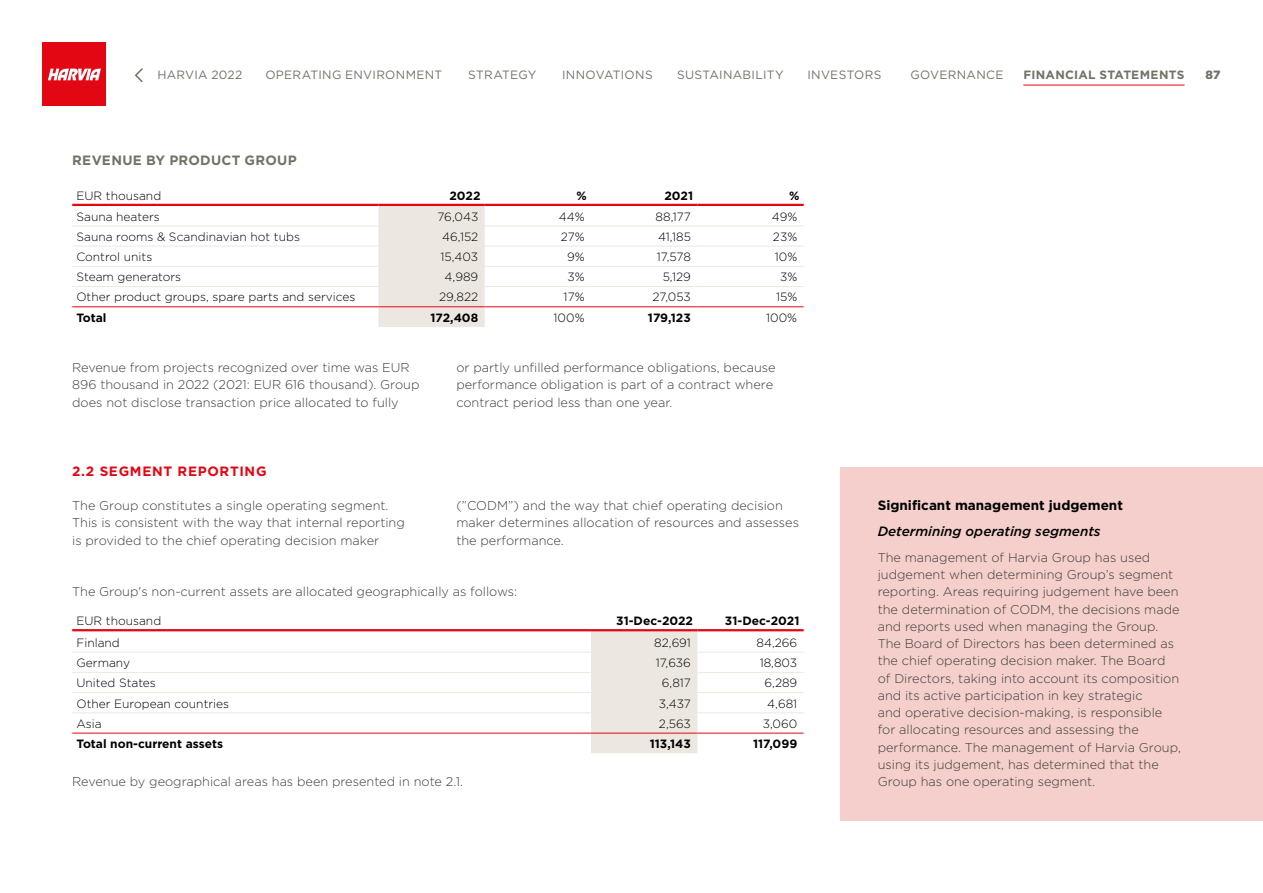
<style>
.page{position:relative;width:1263px;height:893px;background:#fff}
.page>*{position:absolute;margin:0;border:0;box-sizing:border-box;transform-origin:0 0}
.t1{font:700 13.5px "Gotham";color:#000}
.t2{font:italic 500 13.5px "Gotham";color:#000}
.t3{font:700 13.5px "Gotham";letter-spacing:.02em;color:#747266}
.t4{font:700 13.5px "Gotham";letter-spacing:.05em;color:#e30613}
.t5{font:300 12.75px/17.2px "Gotham";color:#3c3c3b}
.t6{font:300 12px "Gotham";color:#000}
.t7{font:700 12px "Gotham";color:#000}
.t8{font:12px "Gotham";letter-spacing:.025em;color:#747266}
.t9{font:700 12px "Gotham";letter-spacing:.02em;color:#747266}
.t10{font:900 12px "Gotham";color:#747266}
</style>
<div class="page">
<div style="left:840px;top:467px;width:423px;height:354px;background:#f4cfcb"></div>
<div style="left:378px;top:206px;width:107px;height:121px;background:#ece8e1"></div>
<hr style="left:72px;top:204px;width:306px;height:2px;background:#e30613">
<hr style="left:72px;top:225px;width:306px;height:1px;background:#ece8e1">
<hr style="left:378px;top:225px;width:107px;height:1px;background:#ece8e1">
<hr style="left:485px;top:225px;width:106px;height:1px;background:#ece8e1">
<hr style="left:591px;top:225px;width:106px;height:1px;background:#ece8e1">
<hr style="left:697px;top:225px;width:107px;height:1px;background:#ece8e1">
<hr style="left:72px;top:246px;width:306px;height:1px;background:#ece8e1">
<hr style="left:378px;top:246px;width:107px;height:1px;background:#ece8e1">
<hr style="left:485px;top:246px;width:106px;height:1px;background:#ece8e1">
<hr style="left:591px;top:246px;width:106px;height:1px;background:#ece8e1">
<hr style="left:697px;top:246px;width:107px;height:1px;background:#ece8e1">
<hr style="left:72px;top:266px;width:306px;height:1px;background:#ece8e1">
<hr style="left:378px;top:266px;width:107px;height:1px;background:#ece8e1">
<hr style="left:485px;top:266px;width:106px;height:1px;background:#ece8e1">
<hr style="left:591px;top:266px;width:106px;height:1px;background:#ece8e1">
<hr style="left:697px;top:266px;width:107px;height:1px;background:#ece8e1">
<hr style="left:72px;top:286px;width:306px;height:1px;background:#ece8e1">
<hr style="left:378px;top:286px;width:107px;height:1px;background:#ece8e1">
<hr style="left:485px;top:286px;width:106px;height:1px;background:#ece8e1">
<hr style="left:591px;top:286px;width:106px;height:1px;background:#ece8e1">
<hr style="left:697px;top:286px;width:107px;height:1px;background:#ece8e1">
<hr style="left:72px;top:306px;width:306px;height:1px;background:#e30613">
<hr style="left:378px;top:306px;width:107px;height:1px;background:#e30613">
<hr style="left:485px;top:306px;width:106px;height:1px;background:#e30613">
<hr style="left:591px;top:306px;width:106px;height:1px;background:#e30613">
<hr style="left:697px;top:306px;width:107px;height:1px;background:#e30613">
<hr style="left:378px;top:204px;width:107px;height:2px;background:#e30613">
<hr style="left:485px;top:204px;width:106px;height:2px;background:#e30613">
<hr style="left:591px;top:204px;width:106px;height:2px;background:#e30613">
<hr style="left:697px;top:204px;width:107px;height:2px;background:#e30613">
<div style="left:591px;top:631px;width:106px;height:122px;background:#ece8e1"></div>
<hr style="left:72px;top:629px;width:519px;height:2px;background:#e30613">
<hr style="left:72px;top:652px;width:519px;height:1px;background:#ece8e1">
<hr style="left:591px;top:652px;width:106px;height:1px;background:#ece8e1">
<hr style="left:697px;top:652px;width:107px;height:1px;background:#ece8e1">
<hr style="left:72px;top:672px;width:519px;height:1px;background:#ece8e1">
<hr style="left:591px;top:672px;width:106px;height:1px;background:#ece8e1">
<hr style="left:697px;top:672px;width:107px;height:1px;background:#ece8e1">
<hr style="left:72px;top:692px;width:519px;height:1px;background:#ece8e1">
<hr style="left:591px;top:692px;width:106px;height:1px;background:#ece8e1">
<hr style="left:697px;top:692px;width:107px;height:1px;background:#ece8e1">
<hr style="left:72px;top:712px;width:519px;height:1px;background:#ece8e1">
<hr style="left:591px;top:712px;width:106px;height:1px;background:#ece8e1">
<hr style="left:697px;top:712px;width:107px;height:1px;background:#ece8e1">
<hr style="left:72px;top:733px;width:519px;height:1px;background:#e30613">
<hr style="left:591px;top:733px;width:106px;height:1px;background:#e30613">
<hr style="left:697px;top:733px;width:107px;height:1px;background:#e30613">
<hr style="left:591px;top:629px;width:106px;height:2px;background:#e30613">
<hr style="left:697px;top:629px;width:107px;height:2px;background:#e30613">
<div style="left:43px;top:43px;width:63px;height:63px;background:#e30613"></div>
<svg style="left:48px;top:69px;width:53px;height:11px"></svg>
<svg style="left:134px;top:68px;width:9px;height:15px"></svg>
<hr style="left:1023px;top:85px;width:161px;height:1px;background:#e30613">
<p class="t8" style="left:157px;top:67px;width:87px">HARVIA 2022</p>
<p class="t8" style="left:265px;top:67px;width:178px">OPERATING ENVIRONMENT</p>
<p class="t8" style="left:468px;top:67px;width:70px">STRATEGY</p>
<p class="t8" style="left:562px;top:67px;width:92px">INNOVATIONS</p>
<p class="t8" style="left:677px;top:67px;width:108px">SUSTAINABILITY</p>
<p class="t8" style="left:807px;top:67px;width:76px">INVESTORS</p>
<p class="t8" style="left:910px;top:67px;width:95px">GOVERNANCE</p>
<p class="t9" style="left:1023px;top:67px;width:163px">FINANCIAL STATEMENTS</p>
<p class="t10" style="left:1205px;top:66px;width:16px">87</p>
<p class="t3" style="left:72px;top:151px;width:226px">REVENUE BY PRODUCT GROUP</p>
<p class="t6" style="left:76px;top:188px;width:86px">EUR thousand</p>
<p class="t7" style="left:449px;top:187px;width:33px">2022</p>
<p class="t7" style="left:576px;top:187px;width:12px">%</p>
<p class="t7" style="left:664px;top:187px;width:30px">2021</p>
<p class="t7" style="left:789px;top:187px;width:12px">%</p>
<p class="t6" style="left:76px;top:209px;width:85px">Sauna heaters</p>
<p class="t6" style="left:437px;top:209px;width:42px">76,043</p>
<p class="t6" style="left:559px;top:209px;width:27px">44%</p>
<p class="t6" style="left:655px;top:209px;width:37px">88,177</p>
<p class="t6" style="left:772px;top:209px;width:27px">49%</p>
<p class="t6" style="left:76px;top:229px;width:225px">Sauna rooms &amp; Scandinavian hot tubs</p>
<p class="t6" style="left:442px;top:229px;width:38px">46,152</p>
<p class="t6" style="left:561px;top:229px;width:25px">27%</p>
<p class="t6" style="left:658px;top:229px;width:34px">41,185</p>
<p class="t6" style="left:773px;top:229px;width:26px">23%</p>
<p class="t6" style="left:76px;top:249px;width:77px">Control units</p>
<p class="t6" style="left:441px;top:249px;width:39px">15,403</p>
<p class="t6" style="left:567px;top:249px;width:19px">9%</p>
<p class="t6" style="left:657px;top:249px;width:36px">17,578</p>
<p class="t6" style="left:775px;top:249px;width:24px">10%</p>
<p class="t6" style="left:76px;top:269px;width:106px">Steam generators</p>
<p class="t6" style="left:445px;top:269px;width:35px">4,989</p>
<p class="t6" style="left:567px;top:269px;width:19px">3%</p>
<p class="t6" style="left:663px;top:269px;width:30px">5,129</p>
<p class="t6" style="left:780px;top:269px;width:19px">3%</p>
<p class="t6" style="left:76px;top:290px;width:281px">Other product groups, spare parts and services</p>
<p class="t6" style="left:439px;top:290px;width:41px">29,822</p>
<p class="t6" style="left:564px;top:290px;width:22px">17%</p>
<p class="t6" style="left:653px;top:290px;width:40px">27,053</p>
<p class="t6" style="left:776px;top:290px;width:23px">15%</p>
<p class="t7" style="left:76px;top:309px;width:32px">Total</p>
<p class="t7" style="left:430px;top:309px;width:49px">172,408</p>
<p class="t6" style="left:554px;top:310px;width:32px">100%</p>
<p class="t7" style="left:648px;top:309px;width:44px">179,123</p>
<p class="t6" style="left:766px;top:310px;width:32px">100%</p>
<p class="t5" style="left:72px;top:359px;width:349px">Revenue from projects recognized over time was EUR<br>896 thousand in 2022 (2021: EUR 616 thousand). Group does not disclose transaction price allocated to fully</p>
<p class="t5" style="left:456px;top:359px;width:321px">or partly unfilled performance obligations, because performance obligation is part of a contract where contract period less than one year.</p>
<p class="t4" style="left:72px;top:462px;width:196px">2.2 SEGMENT REPORTING</p>
<p class="t5" style="left:72px;top:497px;width:334px">The Group constitutes a single operating segment.<br>This is consistent with the way that internal reporting is provided to the chief operating decision maker</p>
<p class="t5" style="left:456px;top:497px;width:344px">(”CODM”) and the way that chief operating decision maker determines allocation of resources and assesses the performance.</p>
<p class="t5" style="left:72px;top:583px;width:447px">The Group's non-current assets are allocated geographically as follows:</p>
<p class="t6" style="left:76px;top:613px;width:86px">EUR thousand</p>
<p class="t7" style="left:616px;top:613px;width:78px">31-Dec-2022</p>
<p class="t7" style="left:725px;top:613px;width:76px">31-Dec-2021</p>
<p class="t6" style="left:76px;top:635px;width:45px">Finland</p>
<p class="t6" style="left:654px;top:635px;width:38px">82,691</p>
<p class="t6" style="left:756px;top:635px;width:42px">84,266</p>
<p class="t6" style="left:76px;top:655px;width:55px">Germany</p>
<p class="t6" style="left:656px;top:655px;width:37px">17,636</p>
<p class="t6" style="left:760px;top:655px;width:39px">18,803</p>
<p class="t6" style="left:76px;top:675px;width:81px">United States</p>
<p class="t6" style="left:662px;top:675px;width:31px">6,817</p>
<p class="t6" style="left:764px;top:675px;width:34px">6,289</p>
<p class="t6" style="left:76px;top:696px;width:154px">Other European countries</p>
<p class="t6" style="left:659px;top:696px;width:34px">3,437</p>
<p class="t6" style="left:767px;top:696px;width:32px">4,681</p>
<p class="t6" style="left:76px;top:716px;width:27px">Asia</p>
<p class="t6" style="left:659px;top:716px;width:34px">2,563</p>
<p class="t6" style="left:763px;top:716px;width:36px">3,060</p>
<p class="t7" style="left:76px;top:736px;width:148px">Total non-current assets</p>
<p class="t7" style="left:650px;top:736px;width:43px">113,143</p>
<p class="t7" style="left:753px;top:736px;width:46px">117,099</p>
<p class="t5" style="left:72px;top:773px;width:392px">Revenue by geographical areas has been presented in note 2.1.</p>
<p class="t1" style="left:878px;top:496px;width:247px">Significant management judgement</p>
<p class="t2" style="left:878px;top:523px;width:224px">Determining operating segments</p>
<p class="t5" style="left:878px;top:548px;width:305px">The management of Harvia Group has used judgement when determining Group’s segment reporting. Areas requiring judgement have been the determination of CODM, the decisions made and reports used when managing the Group.<br>The Board of Directors has been determined as the chief operating decision maker. The Board of Directors, taking into account its composition and its active participation in key strategic<br>and operative decision-making, is responsible for allocating resources and assessing the performance. The management of Harvia Group, using its judgement, has determined that the Group has one operating segment.</p>
</div>
